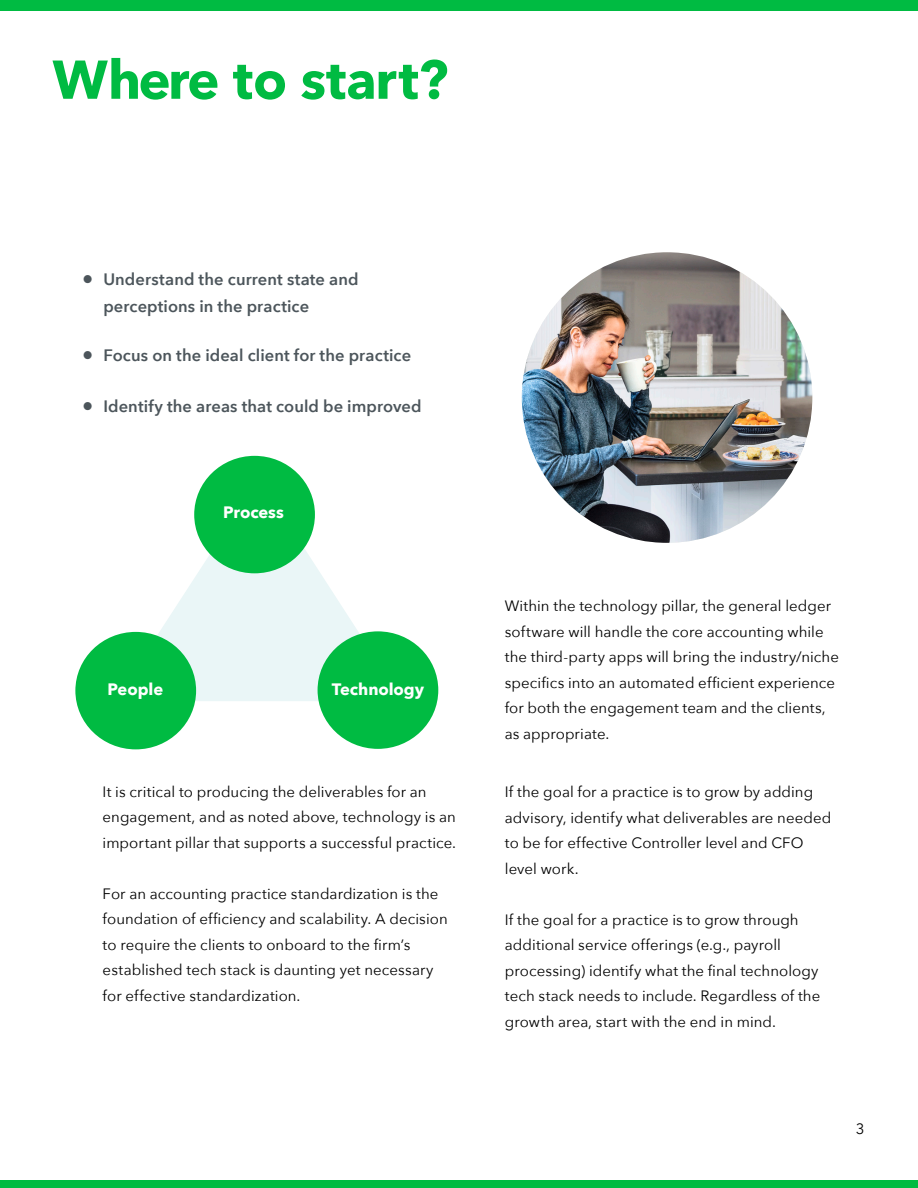
<style>
.page{position:relative;width:918px;height:1188px;background:#fff}
.page>*{position:absolute;margin:0;border:0;box-sizing:border-box;transform-origin:0 0}
.t1{font:700 54px "Avenir Next";color:#00bb42}
.t2{font:500 22.5px "Avenir Next";color:#4c555b}
.t3{font:600 16.5px "Avenir Next";letter-spacing:.005em;color:#4c555b}
.t4{font:700 16.5px "Avenir Next";letter-spacing:-.005em;color:#fff}
.t5{font:15px/25.5px "Avenir Next";letter-spacing:.005em;color:#000}
</style>
<div class="page">
<div style="left:0;top:1180px;width:918px;height:8px;background:#00bb42"></div>
<div style="left:0;top:0;width:918px;height:11px;background:#00bb42"></div>
<img style="left:522px;top:252px;width:290px;height:291px;border-radius:145px">
<svg style="left:114px;top:478px;width:285px;height:223px"></svg>
<div style="left:194px;top:456px;width:121px;height:117px;background:#00bb42;border-radius:50%"></div>
<div style="left:75px;top:632px;width:121px;height:117px;background:#00bb42;border-radius:50%"></div>
<div style="left:318px;top:631px;width:120px;height:118px;background:#00bb42;border-radius:50%"></div>
<p class="t1" style="left:52px;top:33px;width:397px">Where to start?</p>
<h2 class="t2" style="left:82px;top:260px;width:13px">•</h2>
<p class="t2" style="left:82px;top:336px;width:13px">•</p>
<p class="t2" style="left:82px;top:387px;width:13px">•</p>
<p class="t3" style="left:103px;top:265px;width:257px">Understand the current state and</p>
<p class="t3" style="left:103px;top:292px;width:207px">perceptions in the practice</p>
<p class="t3" style="left:103px;top:341px;width:309px">Focus on the ideal client for the practice</p>
<p class="t3" style="left:103px;top:392px;width:320px">Identify the areas that could be improved</p>
<p class="t4" style="left:223px;top:498px;width:62px">Process</p>
<p class="t4" style="left:107px;top:675px;width:57px">People</p>
<p class="t4" style="left:332px;top:675px;width:94px">Technology</p>
<p class="t5" style="left:103px;top:778px;width:355px">It is critical to producing the deliverables for an engagement, and as noted above, technology is an important pillar that supports a successful practice.</p>
<p class="t5" style="left:103px;top:880px;width:347px">For an accounting practice standardization is the foundation of efficiency and scalability. A decision to require the clients to onboard to the firm’s established tech stack is daunting yet necessary</p>
<p class="t5" style="left:103px;top:982px;width:199px">for effective standardization.</p>
<p class="t5" style="left:505px;top:592px;width:336px">Within the technology pillar, the general ledger software will handle the core accounting while the third-party apps will bring the industry/niche specifics into an automated efficient experience</p>
<p class="t5" style="left:505px;top:694px;width:323px">for both the engagement team and the clients,</p>
<p class="t5" style="left:505px;top:720px;width:106px">as appropriate.</p>
<p class="t5" style="left:505px;top:778px;width:328px">If the goal for a practice is to grow by adding advisory, identify what deliverables are needed to be for effective Controller level and CFO</p>
<p class="t5" style="left:505px;top:855px;width:75px">level work.</p>
<p class="t5" style="left:505px;top:906px;width:317px">If the goal for a practice is to grow through additional service offerings (e.g., payroll processing) identify what the final technology tech stack needs to include. Regardless of the growth area, start with the end in mind.</p>
<p class="t5" style="left:856px;top:1116px;width:10px">3</p>
</div>
